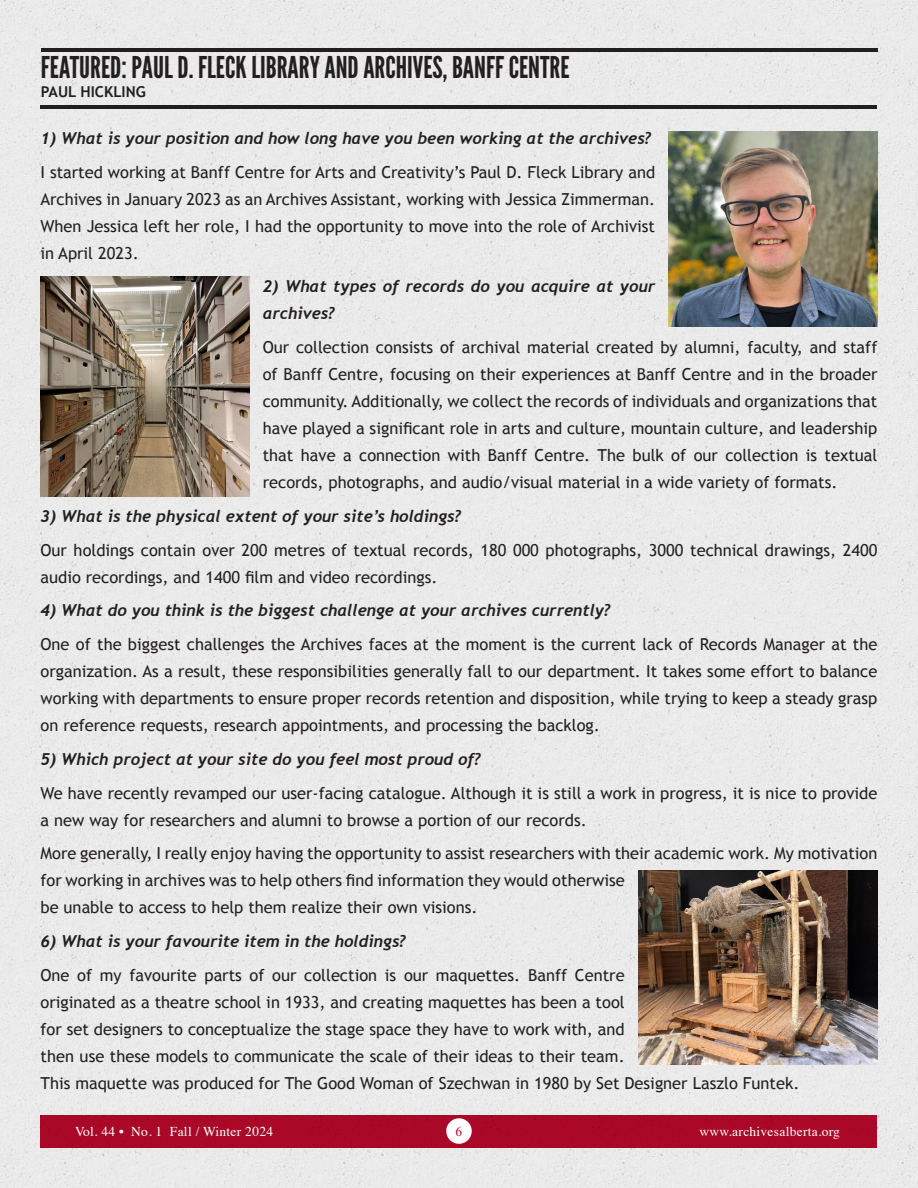
<style>
.page{position:relative;width:918px;height:1188px;background:#eaeaea}
.page>*{position:absolute;margin:0;border:0;box-sizing:border-box;transform-origin:0 0}
.t1{font:30px "League Gothic";color:#231f20}
.Heading_3{font:16.5px/27px "Trebuchet MS";color:#231f20}
.Heading_3-2{font:italic 700 16.5px/27px "Trebuchet";color:#231f20}
.t2{font:700 15px "Trebuchet MS";color:#231f20}
.t3{font:13.5px "Times";letter-spacing:.02em;color:#fff}
.t4{font:13.5px "Times New Roman";color:#ba092b}
</style>
<div class="page">
<div style="left:40px;top:1115px;width:838px;height:32px;background:#aa0827"></div>
<div style="left:446px;top:1118px;width:26px;height:26px;background:#fff;border-radius:50%"></div>
<hr style="left:41px;top:48px;width:837px;height:3px;background:#231f20">
<hr style="left:40px;top:105px;width:837px;height:3px;background:#231f20">
<img style="left:669px;top:132px;width:208px;height:194px">
<img style="left:40px;top:276px;width:209px;height:221px">
<img style="left:638px;top:870px;width:240px;height:195px">
<p class="t1" style="left:41px;top:49px;width:530px">FEATURED: PAUL D. FLECK LIBRARY AND ARCHIVES, BANFF CENTRE</p>
<p class="t2" style="left:41px;top:83px;width:107px">PAUL HICKLING</p>
<p class="Heading_3-2" style="left:40px;top:125px;width:613px">1) What is your position and how long have you been working at the archives?</p>
<p class="Heading_3" style="left:40px;top:159px;width:616px;text-align:justify">I started working at Banff Centre for Arts and Creativity’s Paul D. Fleck Library and Archives in January 2023 as an Archives Assistant, working with Jessica Zimmerman.<br>When Jessica left her role, I had the opportunity to move into the role of Archivist in April 2023.</p>
<p class="Heading_3-2" style="left:263px;top:273px;width:394px">2) What types of records do you acquire at your archives?</p>
<p class="Heading_3" style="left:263px;top:334px;width:616px;text-align:justify">Our collection consists of archival material created by alumni, faculty, and staff of Banff Centre, focusing on their experiences at Banff Centre and in the broader community. Additionally, we collect the records of individuals and organizations that have played a significant role in arts and culture, mountain culture, and leadership that have a connection with Banff Centre. The bulk of our collection is textual records, photographs, and audio/visual material in a wide variety of formats.</p>
<p class="Heading_3-2" style="left:40px;top:503px;width:422px">3) What is the physical extent of your site’s holdings?</p>
<p class="Heading_3" style="left:40px;top:537px;width:838px">Our holdings contain over 200 metres of textual records, 180 000 photographs, 3000 technical drawings, 2400 audio recordings, and 1400 film and video recordings.</p>
<p class="Heading_3-2" style="left:40px;top:597px;width:572px">4) What do you think is the biggest challenge at your archives currently?</p>
<p class="Heading_3" style="left:40px;top:631px;width:838px;text-align:justify">One of the biggest challenges the Archives faces at the moment is the current lack of Records Manager at the organization. As a result, these responsibilities generally fall to our department. It takes some effort to balance working with departments to ensure proper records retention and disposition, while trying to keep a steady grasp on reference requests, research appointments, and processing the backlog.</p>
<p class="Heading_3-2" style="left:40px;top:746px;width:442px">5) Which project at your site do you feel most proud of?</p>
<p class="Heading_3" style="left:40px;top:780px;width:838px">We have recently revamped our user-facing catalogue. Although it is still a work in progress, it is nice to provide a new way for researchers and alumni to browse a portion of our records.</p>
<p class="Heading_3" style="left:40px;top:840px;width:838px">More generally, I really enjoy having the opportunity to assist researchers with their academic work. My motivation for working in archives was to help others find information they would otherwise<br>be unable to access to help them realize their own visions.</p>
<p class="Heading_3-2" style="left:40px;top:928px;width:367px">6) What is your favourite item in the holdings?</p>
<p class="Heading_3" style="left:40px;top:962px;width:761px">One of my favourite parts of our collection is our maquettes. Banff Centre<br>originated as a theatre school in 1933, and creating maquettes has been a tool<br>for set designers to conceptualize the stage space they have to work with, and<br>then use these models to communicate the scale of their ideas to their team.<br>This maquette was produced for The Good Woman of Szechwan in 1980 by Set Designer Laszlo Funtek.</p>
<p class="t3" style="left:75px;top:1119px;width:200px">Vol. 44 • No. 1 Fall / Winter 2024</p>
<p class="t4" style="left:456px;top:1122px;width:8px">6</p>
<p class="t3" style="left:699px;top:1119px;width:142px">www.archivesalberta.org</p>
</div>
